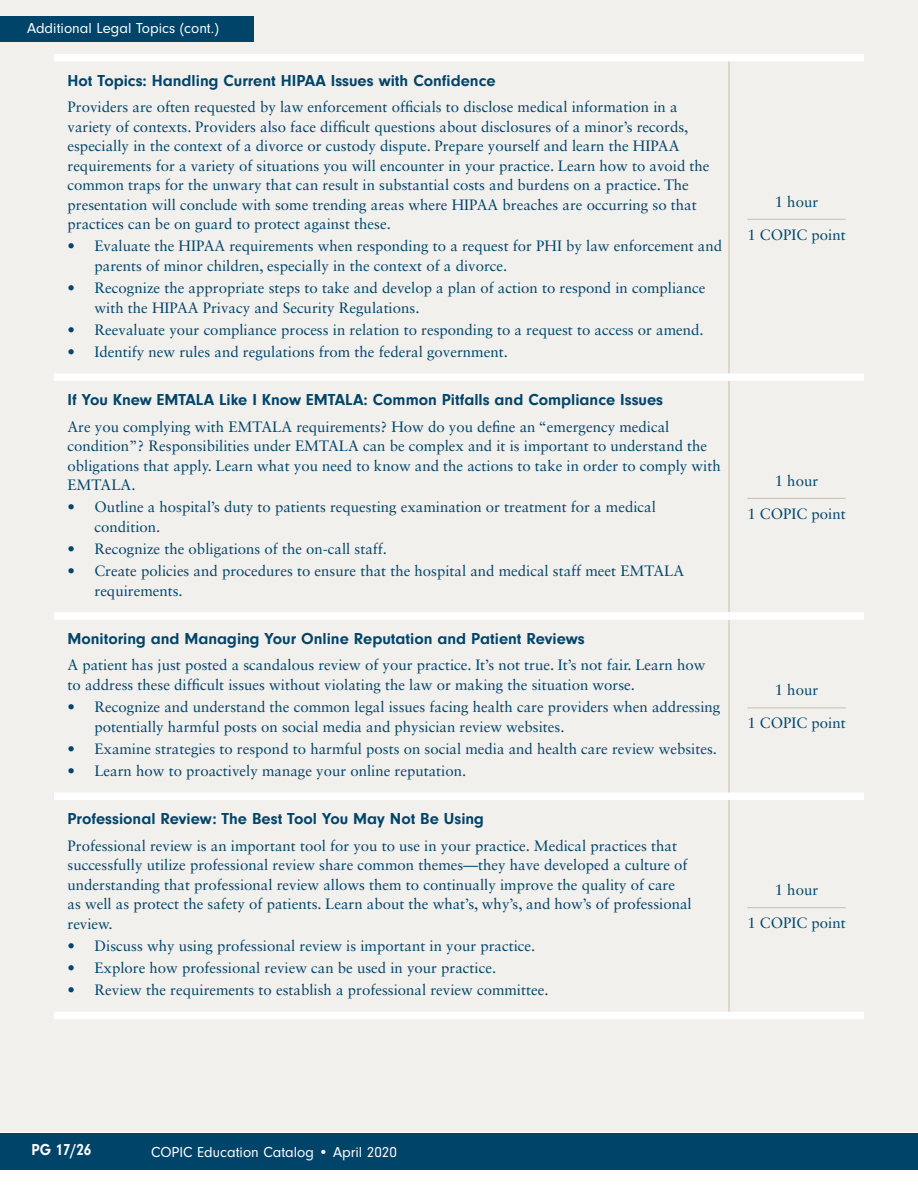
<style>
.page{position:relative;width:918px;height:1188px;background:#fff}
.page>*{position:absolute;margin:0;border:0;box-sizing:border-box;transform-origin:0 0}
.Category_Title{font:700 16.5px "Neuzeit Gro";color:#00446a}
.t1{font:700 16.5px "Neuzeit Gro";color:#fff;scale:.91 1}
.Objective_Copy{font:15px/19.5px "Sabon LT Std";color:#00446a}
.t2{font:15px "Neuzeit Gro";color:#fff}
.Time_Credit{font:15px "Sabon LT Std";color:#00446a}
.Time{font:15px "Sabon LT Std";color:#00446a}
</style>
<div class="page">
<div style="left:0;top:0;width:918px;height:1132px;background:#f2f0ec"></div>
<div style="left:0;top:1133px;width:918px;height:36px;background:#00446a"></div>
<div style="left:54px;top:793px;width:675px;height:7px;background:#fff"></div>
<div style="left:729px;top:793px;width:135px;height:7px;background:#fff"></div>
<hr style="left:729px;top:800px;width:1px;height:212px;background:#c7beb0">
<div style="left:54px;top:54px;width:675px;height:8px;background:#fff"></div>
<div style="left:729px;top:54px;width:135px;height:8px;background:#fff"></div>
<hr style="left:729px;top:61px;width:1px;height:312px;background:#c7beb0">
<hr style="left:729px;top:381px;width:1px;height:231px;background:#c7beb0">
<hr style="left:729px;top:620px;width:1px;height:173px;background:#c7beb0">
<div style="left:54px;top:373px;width:675px;height:8px;background:#fff"></div>
<div style="left:729px;top:373px;width:135px;height:8px;background:#fff"></div>
<div style="left:54px;top:612px;width:675px;height:8px;background:#fff"></div>
<div style="left:729px;top:612px;width:135px;height:8px;background:#fff"></div>
<div style="left:54px;top:1012px;width:675px;height:7px;background:#fff"></div>
<div style="left:729px;top:1012px;width:135px;height:7px;background:#fff"></div>
<hr style="left:747px;top:219px;width:99px;height:1px;background:#c7beb0">
<hr style="left:747px;top:498px;width:99px;height:1px;background:#c7beb0">
<hr style="left:747px;top:708px;width:99px;height:1px;background:#c7beb0">
<hr style="left:747px;top:907px;width:99px;height:1px;background:#c7beb0">
<div style="left:0;top:16px;width:254px;height:26px;background:#00446a"></div>
<p class="t2" style="left:27px;top:20px;width:193px">Additional Legal Topics (cont.)</p>
<p class="Category_Title" style="left:68px;top:71px;width:430px">Hot Topics: Handling Current HIPAA Issues with Confidence</p>
<p class="Objective_Copy" style="left:68px;top:97px;width:644px">Providers are often requested by law enforcement officials to disclose medical information in a variety of contexts. Providers also face difficult questions about disclosures of a minor’s records, especially in the context of a divorce or custody dispute. Prepare yourself and learn the HIPAA requirements for a variety of situations you will encounter in your practice. Learn how to avoid the common traps for the unwary that can result in substantial costs and burdens on a practice. The presentation will conclude with some trending areas where HIPAA breaches are occurring so that practices can be on guard to protect against these.</p>
<p class="Objective_Copy" style="left:94px;top:236px;width:629px;text-indent:-27px">• Evaluate the HIPAA requirements when responding to a request for PHI by law enforcement and parents of minor children, especially in the context of a divorce.</p>
<p class="Objective_Copy" style="left:94px;top:278px;width:612px;text-indent:-27px">• Recognize the appropriate steps to take and develop a plan of action to respond in compliance with the HIPAA Privacy and Security Regulations.</p>
<p class="Objective_Copy" style="left:68px;top:320px;width:638px">• Reevaluate your compliance process in relation to responding to a request to access or amend.</p>
<p class="Objective_Copy" style="left:68px;top:342px;width:442px">• Identify new rules and regulations from the federal government.</p>
<p class="Category_Title" style="left:68px;top:391px;width:597px">If You Knew EMTALA Like I Know EMTALA: Common Pitfalls and Compliance Issues</p>
<p class="Objective_Copy" style="left:68px;top:417px;width:655px">Are you complying with EMTALA requirements? How do you define an “emergency medical condition”? Responsibilities under EMTALA can be complex and it is important to understand the obligations that apply. Learn what you need to know and the actions to take in order to comply with EMTALA.</p>
<p class="Objective_Copy" style="left:94px;top:497px;width:563px;text-indent:-27px">• Outline a hospital’s duty to patients requesting examination or treatment for a medical condition.</p>
<p class="Objective_Copy" style="left:68px;top:539px;width:321px">• Recognize the obligations of the on-call staff.</p>
<p class="Objective_Copy" style="left:94px;top:561px;width:591px;text-indent:-27px">• Create policies and procedures to ensure that the hospital and medical staff meet EMTALA requirements.</p>
<p class="Category_Title" style="left:68px;top:629px;width:519px">Monitoring and Managing Your Online Reputation and Patient Reviews</p>
<p class="Objective_Copy" style="left:68px;top:655px;width:639px">A patient has just posted a scandalous review of your practice. It’s not true. It’s not fair. Learn how to address these difficult issues without violating the law or making the situation worse.</p>
<p class="Objective_Copy" style="left:94px;top:697px;width:627px;text-indent:-27px">• Recognize and understand the common legal issues facing health care providers when addressing potentially harmful posts on social media and physician review websites.</p>
<p class="Objective_Copy" style="left:68px;top:739px;width:651px">• Examine strategies to respond to harmful posts on social media and health care review websites.</p>
<p class="Objective_Copy" style="left:68px;top:761px;width:400px">• Learn how to proactively manage your online reputation.</p>
<p class="Category_Title" style="left:68px;top:810px;width:418px">Professional Review: The Best Tool You May Not Be Using</p>
<p class="Objective_Copy" style="left:68px;top:836px;width:626px">Professional review is an important tool for you to use in your practice. Medical practices that successfully utilize professional review share common themes—they have developed a culture of understanding that professional review allows them to continually improve the quality of care as well as protect the safety of patients. Learn about the what’s, why’s, and how’s of professional review.</p>
<p class="Objective_Copy" style="left:68px;top:936px;width:469px">• Discuss why using professional review is important in your practice.</p>
<p class="Objective_Copy" style="left:68px;top:958px;width:430px">• Explore how professional review can be used in your practice.</p>
<p class="Objective_Copy" style="left:68px;top:980px;width:483px">• Review the requirements to establish a professional review committee.</p>
<p class="Time" style="left:775px;top:193px;width:45px">1 hour</p>
<p class="Time_Credit" style="left:747px;top:226px;width:100px">1 COPIC point</p>
<p class="Time" style="left:775px;top:472px;width:45px">1 hour</p>
<p class="Time_Credit" style="left:747px;top:505px;width:100px">1 COPIC point</p>
<p class="Time" style="left:775px;top:681px;width:45px">1 hour</p>
<p class="Time_Credit" style="left:747px;top:714px;width:100px">1 COPIC point</p>
<p class="Time" style="left:775px;top:881px;width:45px">1 hour</p>
<p class="Time_Credit" style="left:747px;top:914px;width:100px">1 COPIC point</p>
<p class="t1" style="left:32px;top:1141px;width:67px">PG 17/26</p>
<p class="t2" style="left:151px;top:1144px;width:247px">COPIC Education Catalog • April 2020</p>
</div>
